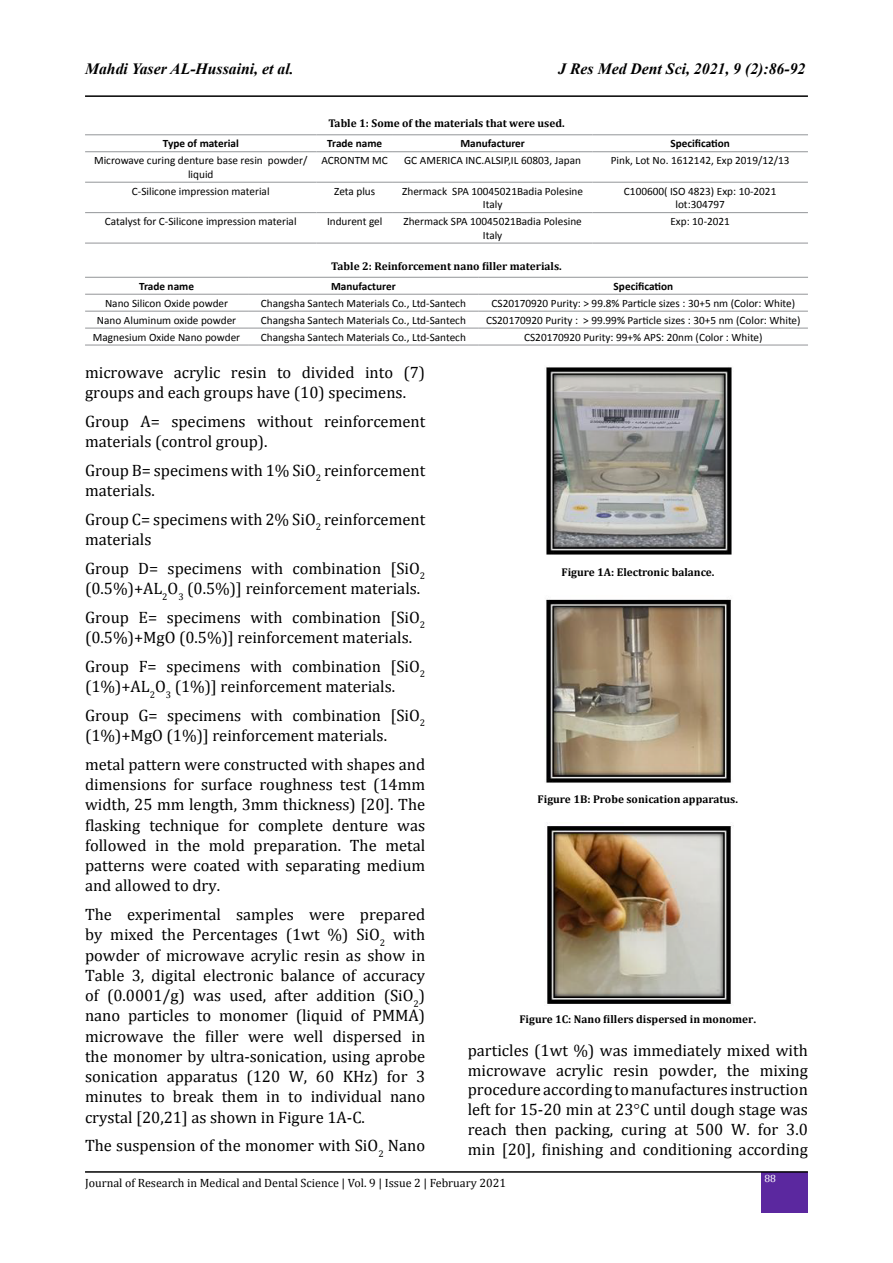
<style>
.page{position:relative;width:893px;height:1263px;background:#fff}
.page>*{position:absolute;margin:0;border:0;box-sizing:border-box;transform-origin:0 0}
.t1{font:16.5px/20.2px "Cambria";color:#000}
.t2{font:italic 700 15.75px "Times New Roman";color:#000}
.t3{font:12px "Cambria";color:#000}
.t4{font:11.25px/13.5px "Calibri";color:#000;text-align:center}
.t5{font:700 11.25px "Cambria";color:#000}
.t6{font:700 11.25px "Calibri";color:#000}
.t7{font:10.5px "Cambria";color:#fff}
.s1{font-family:"Times New Roman"}
</style>
<div class="page">
<hr style="left:85px;top:95px;width:723px;height:2px;background:#000">
<div style="left:762px;top:1172px;width:46px;height:41px;background:#5b289f"></div>
<hr style="left:85px;top:1171px;width:723px;height:2px;background:#000">
<img style="left:546px;top:367px;width:186px;height:188px">
<img style="left:546px;top:599px;width:185px;height:184px">
<img style="left:547px;top:823px;width:187px;height:181px">
<hr style="left:85px;top:135px;width:232px;height:1px;background:#939598">
<hr style="left:317px;top:135px;width:76px;height:1px;background:#939598">
<hr style="left:393px;top:135px;width:199px;height:1px;background:#939598">
<hr style="left:592px;top:135px;width:216px;height:1px;background:#939598">
<hr style="left:85px;top:151px;width:232px;height:1px;background:#939598">
<hr style="left:317px;top:151px;width:76px;height:1px;background:#939598">
<hr style="left:393px;top:151px;width:199px;height:1px;background:#939598">
<hr style="left:592px;top:151px;width:216px;height:1px;background:#939598">
<hr style="left:85px;top:182px;width:232px;height:1px;background:#939598">
<hr style="left:317px;top:182px;width:76px;height:1px;background:#939598">
<hr style="left:393px;top:182px;width:199px;height:1px;background:#939598">
<hr style="left:592px;top:182px;width:216px;height:1px;background:#939598">
<hr style="left:85px;top:212px;width:232px;height:1px;background:#939598">
<hr style="left:317px;top:212px;width:76px;height:1px;background:#939598">
<hr style="left:393px;top:212px;width:199px;height:1px;background:#939598">
<hr style="left:592px;top:212px;width:216px;height:1px;background:#939598">
<hr style="left:85px;top:243px;width:232px;height:1px;background:#939598">
<hr style="left:317px;top:243px;width:76px;height:1px;background:#939598">
<hr style="left:393px;top:243px;width:199px;height:1px;background:#939598">
<hr style="left:592px;top:243px;width:216px;height:1px;background:#939598">
<hr style="left:85px;top:277px;width:163px;height:1px;background:#939598">
<hr style="left:248px;top:277px;width:231px;height:1px;background:#939598">
<hr style="left:479px;top:277px;width:329px;height:1px;background:#939598">
<hr style="left:85px;top:294px;width:163px;height:1px;background:#939598">
<hr style="left:248px;top:294px;width:231px;height:1px;background:#939598">
<hr style="left:479px;top:294px;width:329px;height:1px;background:#939598">
<hr style="left:85px;top:311px;width:163px;height:1px;background:#939598">
<hr style="left:248px;top:311px;width:231px;height:1px;background:#939598">
<hr style="left:479px;top:311px;width:329px;height:1px;background:#939598">
<hr style="left:85px;top:328px;width:163px;height:1px;background:#939598">
<hr style="left:248px;top:328px;width:231px;height:1px;background:#939598">
<hr style="left:479px;top:328px;width:329px;height:1px;background:#939598">
<hr style="left:85px;top:345px;width:163px;height:1px;background:#939598">
<hr style="left:248px;top:345px;width:231px;height:1px;background:#939598">
<hr style="left:479px;top:345px;width:329px;height:1px;background:#939598">
<p class="t2" style="left:85px;top:58px;width:210px">Mahdi Yaser AL-Hussaini, et al.</p>
<p class="t2" style="left:558px;top:58px;width:249px">J Res Med Dent Sci, 2021, 9 (2):86-92</p>
<p class="t5" style="left:328px;top:115px;width:238px">Table 1: Some of the materials that were used.</p>
<p class="t6" style="left:163px;top:137px;width:78px">Type of material</p>
<p class="t6" style="left:327px;top:137px;width:56px">Trade name</p>
<p class="t6" style="left:460px;top:137px;width:66px">Manufacturer</p>
<p class="t6" style="left:670px;top:137px;width:61px">Specification</p>
<p class="t4" style="left:94px;top:154px;width:215px">Microwave curing denture base resin powder/ liquid</p>
<p class="t4" style="left:322px;top:154px;width:68px">ACRONTM MC</p>
<p class="t4" style="left:404px;top:154px;width:178px">GC AMERICA INC.ALSIP,IL 60803, Japan</p>
<p class="t4" style="left:611px;top:154px;width:180px">Pink, Lot No. 1612142, Exp 2019/12/13</p>
<p class="t4" style="left:132px;top:184px;width:139px">C-Silicone impression material</p>
<p class="t4" style="left:334px;top:184px;width:42px">Zeta plus</p>
<p class="t4" style="left:402px;top:184px;width:182px">Zhermack SPA 10045021Badia Polesine<br>Italy</p>
<p class="t4" style="left:624px;top:184px;width:154px">C100600( ISO 4823) Exp: 10-2021 lot:304797</p>
<p class="t4" style="left:105px;top:215px;width:193px">Catalyst for C-Silicone impression material</p>
<p class="t4" style="left:327px;top:215px;width:57px">Indurent gel</p>
<p class="t4" style="left:403px;top:215px;width:180px">Zhermack SPA 10045021Badia Polesine<br>Italy</p>
<p class="t4" style="left:670px;top:215px;width:61px">Exp: 10-2021</p>
<p class="t5" style="left:331px;top:258px;width:232px">Table 2: Reinforcement nano filler materials.</p>
<p class="t6" style="left:139px;top:279px;width:56px">Trade name</p>
<p class="t6" style="left:331px;top:279px;width:66px">Manufacturer</p>
<p class="t6" style="left:614px;top:279px;width:61px">Specification</p>
<p class="t4" style="left:105px;top:296px;width:125px">Nano Silicon Oxide powder</p>
<p class="t4" style="left:261px;top:296px;width:207px">Changsha Santech Materials Co., Ltd-Santech</p>
<p class="t4" style="left:491px;top:296px;width:305px">CS20170920 Purity: &gt; 99.8% Particle sizes : 30+5 nm (Color: White)</p>
<p class="t4" style="left:97px;top:313px;width:141px">Nano Aluminum oxide powder</p>
<p class="t4" style="left:261px;top:313px;width:207px">Changsha Santech Materials Co., Ltd-Santech</p>
<p class="t4" style="left:486px;top:313px;width:316px">CS20170920 Purity : &gt; 99.99% Particle sizes : 30+5 nm (Color: White)</p>
<p class="t4" style="left:93px;top:330px;width:149px">Magnesium Oxide Nano powder</p>
<p class="t4" style="left:261px;top:330px;width:207px">Changsha Santech Materials Co., Ltd-Santech</p>
<p class="t4" style="left:524px;top:330px;width:240px">CS20170920 Purity: 99+% APS: 20nm (Color : White)</p>
<p class="t1" style="left:85px;top:362px;width:342px">microwave acrylic resin to divided into (7) groups and each groups have (10) specimens.</p>
<p class="t1" style="left:85px;top:411px;width:342px">Group A= specimens without reinforcement materials (control group).</p>
<p class="t1" style="left:85px;top:460px;width:342px">Group B= specimens with 1% SiO<sub>2</sub> reinforcement materials.</p>
<p class="t1" style="left:85px;top:509px;width:342px">Group C= specimens with 2% SiO<sub>2</sub> reinforcement materials</p>
<p class="t1" style="left:85px;top:558px;width:342px">Group D= specimens with combination [SiO<sub>2 </sub>(0.5%)+AL<sub>2</sub>O<sub>3</sub> (0.5%)] reinforcement materials.</p>
<p class="t1" style="left:85px;top:607px;width:342px">Group E= specimens with combination [SiO<sub>2 </sub>(0.5%)+MgO (0.5%)] reinforcement materials.</p>
<p class="t1" style="left:85px;top:656px;width:342px">Group F= specimens with combination [SiO<sub>2 </sub>(1%)+AL<sub>2</sub>O<sub>3</sub> (1%)] reinforcement materials.</p>
<p class="t1" style="left:85px;top:705px;width:342px">Group G= specimens with combination [SiO<sub>2 </sub>(1%)+MgO (1%)] reinforcement materials.</p>
<p class="t1" style="left:85px;top:754px;width:342px;text-align:justify">metal pattern were constructed with shapes and dimensions for surface roughness test (14mm width, 25 mm length, 3mm thickness) [20]. The flasking technique for complete denture was followed in the mold preparation. The metal patterns were coated with separating medium and allowed to dry.</p>
<p class="t1" style="left:85px;top:904px;width:342px;text-align:justify">The experimental samples were prepared by mixed the Percentages (1wt %) SiO<sub>2</sub> with powder of microwave acrylic resin as show in Table 3, digital electronic balance of accuracy of (0.0001/g) was used, after addition (SiO<sub>2</sub>) nano particles to monomer (liquid of PMMA) microwave the filler were well dispersed in the monomer by ultra-sonication, using aprobe sonication apparatus (120 W, 60 KHz) for 3 minutes to break them in to individual nano crystal [20,21] as shown in Figure 1A-C.</p>
<p class="t1" style="left:85px;top:1135px;width:342px">The suspension of the monomer with SiO<sub>2</sub> Nano</p>
<p class="t5" style="left:561px;top:564px;width:154px">Figure 1A: Electronic balance.</p>
<p class="t5" style="left:538px;top:792px;width:202px">Figure 1B: Probe sonication apparatus.</p>
<p class="t5" style="left:519px;top:1011px;width:238px">Figure 1C: Nano fillers dispersed in monomer<span class="s1">.</span></p>
<p class="t1" style="left:468px;top:1040px;width:342px;line-height:19.8px;text-align:justify">particles (1wt %) was immediately mixed with microwave acrylic resin powder, the mixing procedure according to manufactures instruction left for 15-20 min at 23 C until dough stage was reach then packing, curing at 500 W. for 3.0 min [20], finishing and conditioning according</p>
<p class="t3" style="left:85px;top:1176px;width:422px">Journal of Research in Medical and Dental Science | Vol. 9 | Issue 2 | February 2021</p>
<p class="t7" style="left:764px;top:1172px;width:13px">88</p>
</div>
